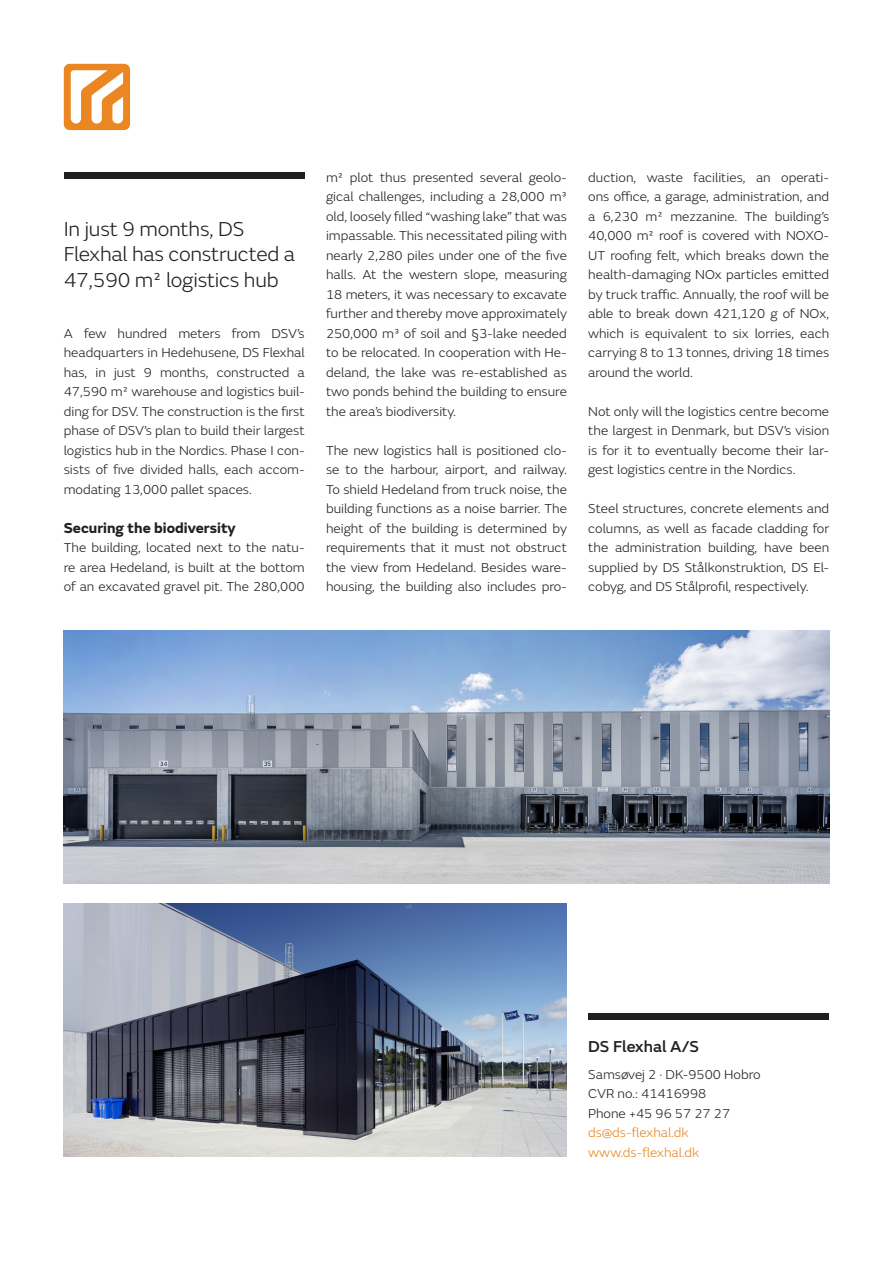
<style>
.page{position:relative;width:893px;height:1263px;background:#fff}
.page>*{position:absolute;margin:0;border:0;box-sizing:border-box;transform-origin:0 0}
.Underrubrik{font:300 21px/25.5px "FS Emeric";letter-spacing:-.01em;color:#231f20}
.t1{font:500 16.5px "FS Emeric";color:#231f20}
.Mellemrubrik{font:700 15px "FS Emeric";color:#231f20}
.Brødtekst{font:300 13.5px/19.5px "FS Emeric";color:#231f20;text-align:justify}
.t2{font:300 13.5px/19.5px "FS Emeric";color:#e58624}
</style>
<div class="page">
<div style="left:64px;top:172px;width:241px;height:6px;background:#231f20"></div>
<svg style="left:64px;top:64px;width:66px;height:66px"></svg>
<div style="left:588px;top:1013px;width:241px;height:7px;background:#231f20"></div>
<img style="left:64px;top:630px;width:765px;height:254px">
<img style="left:64px;top:903px;width:503px;height:254px">
<p class="Underrubrik" style="left:64px;top:215px;width:233px">In just 9 months, DS<br>Flexhal has constructed a<br>47,590 m² logistics hub</p>
<p class="Brødtekst" style="left:64px;top:323px;width:242px">A few hundred meters from DSV’s headquarters in Hedehusene, DS Flexhal has, in just 9 months, constructed a 47,590 m² warehouse and logistics buil&shy;ding for DSV. The construction is the first phase of DSV’s plan to build their largest logistics hub in the Nordics. Phase I con&shy;sists of five divided halls, each accom&shy;modating 13,000 pallet spaces.</p>
<p class="Mellemrubrik" style="left:64px;top:516px;width:173px">Securing the biodiversity</p>
<p class="Brødtekst" style="left:64px;top:537px;width:242px">The building, located next to the natu&shy;re area Hedeland, is built at the bottom of an excavated gravel pit. The 280,000</p>
<p class="Brødtekst" style="left:326px;top:167px;width:242px">m² plot thus presented several geolo&shy;gical challenges, including a 28,000 m³ old, loosely filled “washing lake” that was impassable. This necessitated piling with nearly 2,280 piles under one of the five halls. At the western slope, measuring 18 meters, it was necessary to excavate further and thereby move approximately 250,000 m³ of soil and §3-lake needed to be relocated. In cooperation with He&shy;deland, the lake was re-established as two ponds behind the building to ensure the area’s biodiversity.</p>
<p class="Brødtekst" style="left:326px;top:440px;width:242px">The new logistics hall is positioned clo&shy;se to the harbour, airport, and railway.<br>To shield Hedeland from truck noise, the building functions as a noise barrier. The height of the building is determined by requirements that it must not obstruct the view from Hedeland. Besides ware&shy;housing, the building also includes pro-</p>
<p class="Brødtekst" style="left:588px;top:167px;width:242px">duction, waste facilities, an operati&shy;ons office, a garage, administration, and a 6,230 m² mezzanine. The building’s 40,000 m² roof is covered with NOXO-UT roofing felt, which breaks down the health-damaging NOx particles emitted by truck traffic. Annually, the roof will be able to break down 421,120 g of NOx, which is equivalent to six lorries, each carrying 8 to 13 tonnes, driving 18 times around the world.</p>
<p class="Brødtekst" style="left:588px;top:401px;width:242px">Not only will the logistics centre become the largest in Denmark, but DSV’s vision is for it to eventually become their lar&shy;gest logistics centre in the Nordics.</p>
<p class="Brødtekst" style="left:588px;top:498px;width:242px">Steel structures, concrete elements and columns, as well as facade cladding for the administration building, have been supplied by DS Stålkonstruktion, DS El&shy;cobyg, and DS Stålprofil, respectively.</p>
<p class="t1" style="left:588px;top:1034px;width:112px">DS Flexhal A/S</p>
<p class="Brødtekst" style="left:588px;top:1064px;width:174px;text-align:left">Samsøvej 2 · DK-9500 Hobro<br>CVR no.: 41416998<br>Phone +45 96 57 27 27</p>
<p class="t2" style="left:588px;top:1122px;width:113px">ds@ds-flexhal.dk www.ds-flexhal.dk</p>
</div>
